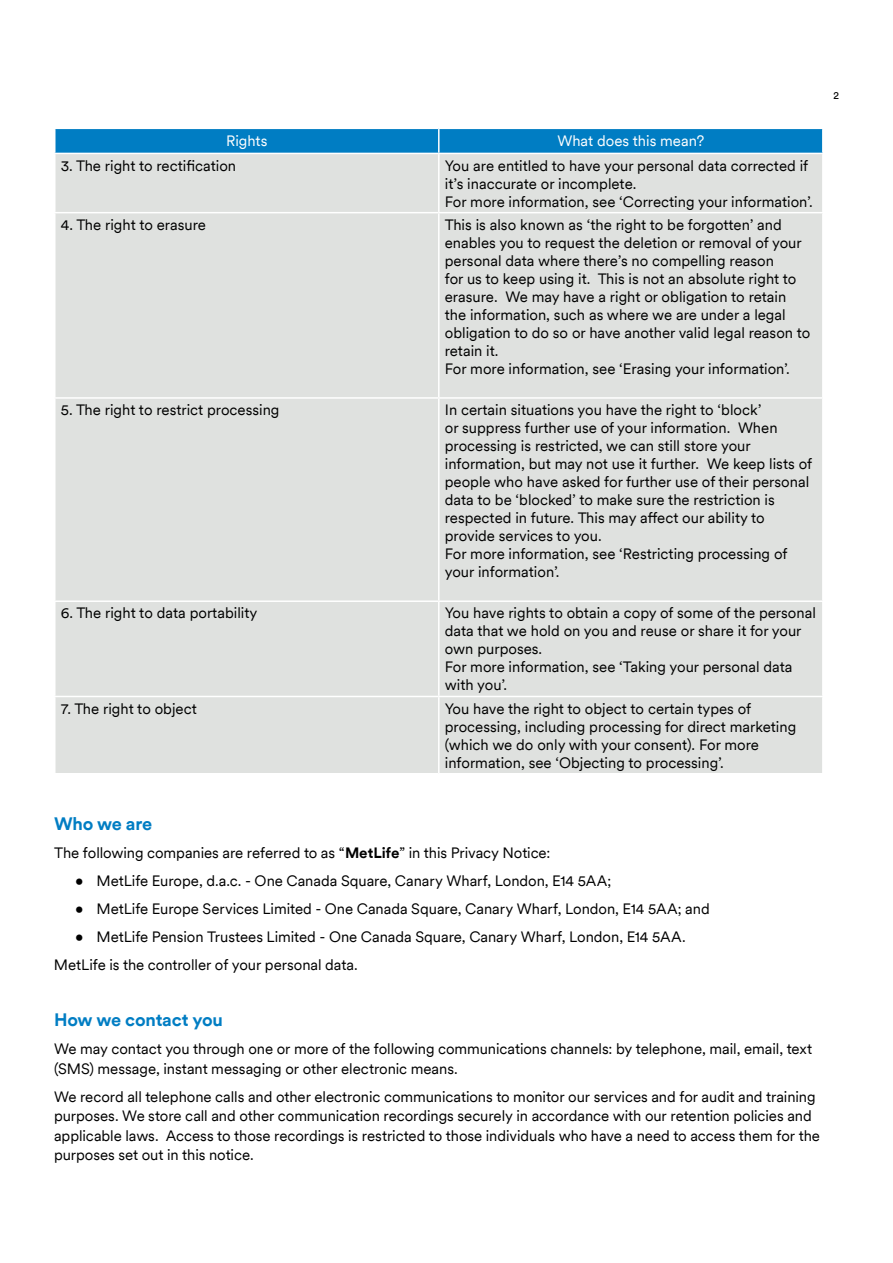
<style>
.page{position:relative;width:893px;height:1263px;background:#fff}
.page>*{position:absolute;margin:0;border:0;box-sizing:border-box;transform-origin:0 0}
.t1{font:700 18px "Met Life Circular TT";letter-spacing:-.015em;color:#007dc3}
.t2{font:15px/18px "Met Life Circular TT";color:#000}
.t3{font:15px "Met Life Circular TT";color:#fff}
.t4{font:10.5px "Circular Pro";color:#000}
.s1{font-weight:700}
</style>
<div class="page">
<svg style="left:56px;top:129px;width:766px;height:24px;background:#047fc4"></svg>
<div style="left:56px;top:154px;width:766px;height:619px;background:#dfe1df"></div>
<hr style="left:54px;top:212px;width:385px;height:1px;background:#fff">
<hr style="left:439px;top:212px;width:385px;height:1px;background:#fff">
<hr style="left:54px;top:397px;width:385px;height:2px;background:#fff">
<hr style="left:439px;top:397px;width:385px;height:2px;background:#fff">
<hr style="left:54px;top:600px;width:385px;height:2px;background:#fff">
<hr style="left:439px;top:600px;width:385px;height:2px;background:#fff">
<hr style="left:54px;top:696px;width:385px;height:1px;background:#fff">
<hr style="left:439px;top:696px;width:385px;height:1px;background:#fff">
<hr style="left:438px;top:154px;width:2px;height:58px;background:#fff">
<hr style="left:438px;top:213px;width:2px;height:184px;background:#fff">
<hr style="left:438px;top:399px;width:2px;height:201px;background:#fff">
<hr style="left:438px;top:602px;width:2px;height:94px;background:#fff">
<hr style="left:438px;top:697px;width:2px;height:76px;background:#fff">
<hr style="left:438px;top:129px;width:2px;height:24px;background:#fff">
<p class="t3" style="left:226px;top:130px;width:43px">Rights</p>
<p class="t3" style="left:557px;top:130px;width:148px">What does this mean?</p>
<p class="t2" style="left:61px;top:156px;width:177px">3. The right to rectification</p>
<p class="t2" style="left:445px;top:156px;width:369px">You are entitled to have your personal data corrected if it’s inaccurate or incomplete.<br>For more information, see ‘Correcting your information’.</p>
<p class="t2" style="left:61px;top:215px;width:147px">4. The right to erasure</p>
<p class="t2" style="left:445px;top:215px;width:367px">This is also known as ‘the right to be forgotten’ and enables you to request the deletion or removal of your personal data where there’s no compelling reason<br>for us to keep using it. This is not an absolute right to erasure. We may have a right or obligation to retain the information, such as where we are under a legal obligation to do so or have another valid legal reason to retain it.<br>For more information, see ‘Erasing your information’.</p>
<p class="t2" style="left:61px;top:400px;width:220px">5. The right to restrict processing</p>
<p class="t2" style="left:445px;top:400px;width:369px">In certain situations you have the right to ‘block’<br>or suppress further use of your information. When processing is restricted, we can still store your information, but may not use it further. We keep lists of people who have asked for further use of their personal data to be ‘blocked’ to make sure the restriction is respected in future. This may affect our ability to provide services to you.<br>For more information, see ‘Restricting processing of your information’.</p>
<p class="t2" style="left:61px;top:604px;width:198px">6. The right to data portability</p>
<p class="t2" style="left:445px;top:604px;width:373px">You have rights to obtain a copy of some of the personal data that we hold on you and reuse or share it for your own purposes.<br>For more information, see ‘Taking your personal data with you’.</p>
<p class="t2" style="left:61px;top:699px;width:138px">7. The right to object</p>
<p class="t2" style="left:445px;top:699px;width:353px">You have the right to object to certain types of processing, including processing for direct marketing (which we do only with your consent). For more information, see ‘Objecting to processing’.</p>
<p class="t4" style="left:833px;top:88px;width:7px">2</p>
<p class="t1" style="left:54px;top:811px;width:100px">Who we are</p>
<p class="t2" style="left:54px;top:843px;width:498px">The following companies are referred to as “<span class="s1">MetLife</span>” in this Privacy Notice:</p>
<p class="t2" style="left:75px;top:871px;width:538px">• MetLife Europe, d.a.c. - One Canada Square, Canary Wharf, London, E14 5AA;</p>
<p class="t2" style="left:75px;top:899px;width:636px">• MetLife Europe Services Limited - One Canada Square, Canary Wharf, London, E14 5AA; and</p>
<p class="t2" style="left:54px;top:922px;width:633px;line-height:28px;text-indent:21px">• MetLife Pension Trustees Limited - One Canada Square, Canary Wharf, London, E14 5AA.<br>MetLife is the controller of your personal data.</p>
<p class="t1" style="left:54px;top:1007px;width:170px">How we contact you</p>
<p class="t2" style="left:54px;top:1038px;width:760px;line-height:19.5px">We may contact you through one or more of the following communications channels: by telephone, mail, email, text (SMS) message, instant messaging or other electronic means.</p>
<p class="t2" style="left:54px;top:1086px;width:767px;line-height:19.5px">We record all telephone calls and other electronic communications to monitor our services and for audit and training purposes. We store call and other communication recordings securely in accordance with our retention policies and applicable laws. Access to those recordings is restricted to those individuals who have a need to access them for the purposes set out in this notice.</p>
</div>
